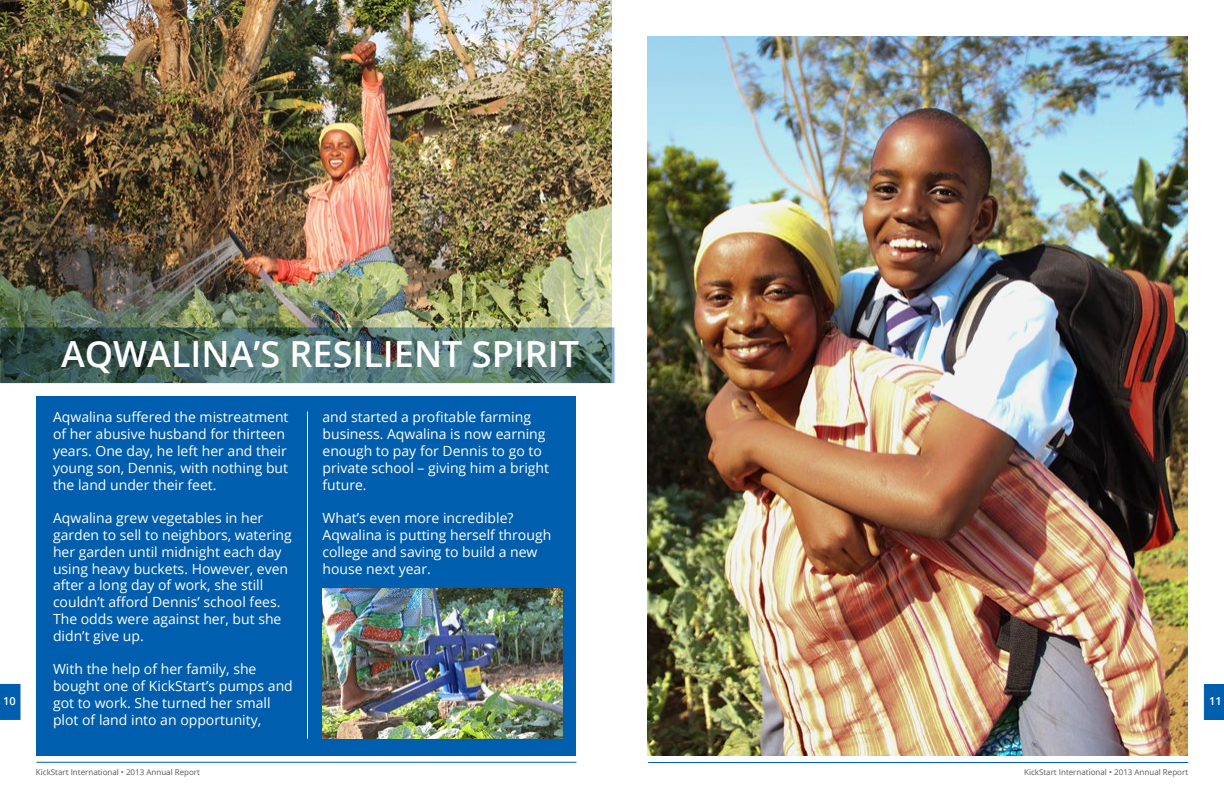
<style>
.page{position:relative;width:1224px;height:792px;background:#fff}
.page>*{position:absolute;margin:0;border:0;box-sizing:border-box;transform-origin:0 0}
.t1{font:600 36px "Open Sans";color:#fff}
.t2{font:14px/16.8px "Open Sans";color:#fff}
.t3{font:600 11px "Open Sans";color:#fff}
.t4{font:8px "Open Sans";color:#58595b}
</style>
<div class="page">
<div style="left:0;top:684px;width:20px;height:35px;background:#005eaf"></div>
<div style="left:1204px;top:684px;width:20px;height:36px;background:#005eaf"></div>
<hr style="left:36px;top:762px;width:540px;height:1px;background:#005eaf">
<hr style="left:648px;top:762px;width:540px;height:1px;background:#005eaf">
<img style="left:0;top:0;width:612px;height:328px">
<div style="left:36px;top:396px;width:540px;height:360px;background:#005eaf"></div>
<svg style="left:0;top:328px;width:614px;height:55px;background:#4d6c66"></svg>
<hr style="left:307px;top:412px;width:1px;height:327px;background:#fff">
<img style="left:322px;top:588px;width:241px;height:151px">
<img style="left:648px;top:36px;width:540px;height:720px">
<h1 class="t1" style="left:61px;top:329px;width:520px">AQWALINA’S RESILIENT SPIRIT</h1>
<p class="t2" style="left:53px;top:408px;width:237px">Aqwalina suffered the mistreatment of her abusive husband for thirteen years. One day, he left her and their young son, Dennis, with nothing but the land under their feet.</p>
<p class="t2" style="left:53px;top:509px;width:240px">Aqwalina grew vegetables in her garden to sell to neighbors, watering her garden until midnight each day using heavy buckets. However, even after a long day of work, she still couldn’t afford Dennis’ school fees.<br>The odds were against her, but she didn’t give up.</p>
<p class="t2" style="left:53px;top:660px;width:241px">With the help of her family, she bought one of KickStart’s pumps and got to work. She turned her small plot of land into an opportunity,</p>
<p class="t2" style="left:322px;top:408px;width:228px">and started a profitable farming business. Aqwalina is now earning enough to pay for Dennis to go to private school – giving him a bright future.</p>
<p class="t2" style="left:322px;top:509px;width:230px">What’s even more incredible?<br>Aqwalina is putting herself through college and saving to build a new house next year.</p>
<p class="t3" style="left:3px;top:693px;width:14px">10</p>
<p class="t3" style="left:1209px;top:693px;width:14px">11</p>
<p class="t4" style="left:36px;top:767px;width:166px">KickStart International • 2013 Annual Report</p>
<p class="t4" style="left:1024px;top:767px;width:166px">KickStart International • 2013 Annual Report</p>
</div>
